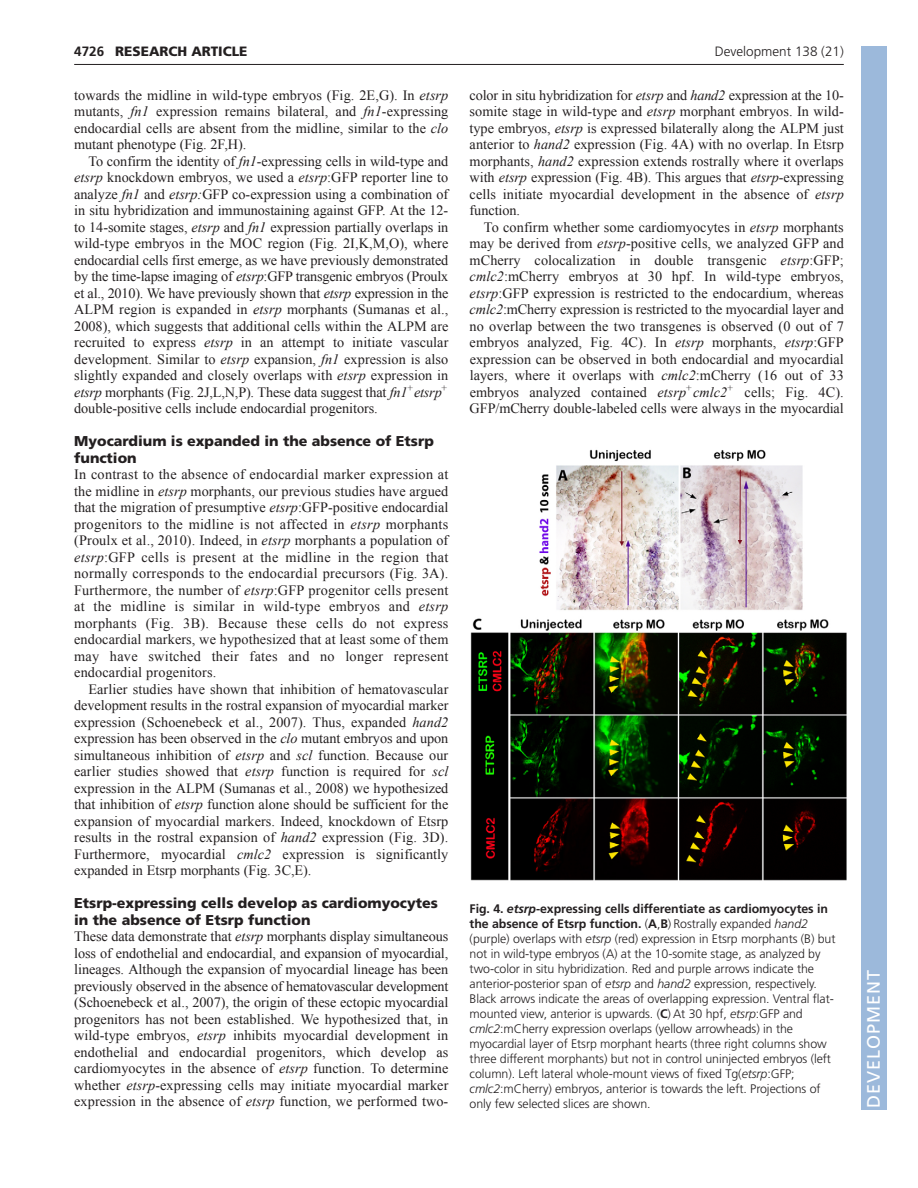
<style>
.page{position:relative;width:918px;height:1188px;background:#fff}
.page>*{position:absolute;margin:0;border:0;box-sizing:border-box;transform-origin:0 0}
.t1{font:18px "Frutiger LT Std";letter-spacing:.055em;color:#fff}
.t2{font:14.25px/16.5px "Times New Roman";letter-spacing:.005em;color:#231f20;text-align:justify}
.t3{font:900 14.25px/16.5px "Frutiger LT Std";color:#231f20}
.t4{font:300 13.5px "Frutiger LT Std";color:#231f20}
.t5{font:900 13.5px "Frutiger LT Std";color:#231f20}
.t6{font:700 13.5px "Frutiger LT Std";color:#231f20}
.t7{font:300 12.3px/15px "Frutiger LT Std";letter-spacing:-.005em;color:#231f20}
.s1{font-style:italic}
.s2{font-weight:700}
.s3{font-weight:700;font-style:italic}
</style>
<div class="page">
<hr style="left:74px;top:64px;width:770px;height:1px;background:#231f20">
<img style="left:470px;top:449px;width:377px;height:432px">
<div style="left:861px;top:46px;width:25px;height:1064px;background:#9cb9db"></div>
<p class="t5" style="left:115px;top:46px;width:134px">RESEARCH ARTICLE</p>
<p class="t4" style="left:715px;top:46px;width:131px">Development 138 (21)</p>
<p class="t6" style="left:74px;top:46px;width:32px">4726</p>
<p class="t2" style="left:74px;top:87px;width:376px">towards the midline in wild-type embryos (Fig. 2E,G). In <span class="s1">etsrp </span>mutants, <span class="s1">fn1</span> expression remains bilateral, and <span class="s1">fn1</span>-expressing endocardial cells are absent from the midline, similar to the <span class="s1">clo </span>mutant phenotype (Fig. 2F,H).</p>
<p class="t2" style="left:74px;top:153px;width:376px;text-indent:14px">To confirm the identity of <span class="s1">fn1</span>-expressing cells in wild-type and <span class="s1">etsrp</span> knockdown embryos, we used a <span class="s1">etsrp</span>:GFP reporter line to analyze <span class="s1">fn1</span> and <span class="s1">etsrp:</span>GFP co-expression using a combination of in situ hybridization and immunostaining against GFP. At the 12- to 14-somite stages, <span class="s1">etsrp</span> and <span class="s1">fn1</span> expression partially overlaps in wild-type embryos in the MOC region (Fig. 2I,K,M,O), where endocardial cells first emerge, as we have previously demonstrated by the time-lapse imaging of <span class="s1">etsrp</span>:GFP transgenic embryos (Proulx et al., 2010). We have previously shown that <span class="s1">etsrp</span> expression in the ALPM region is expanded in <span class="s1">etsrp</span> morphants (Sumanas et al., 2008), which suggests that additional cells within the ALPM are recruited to express <span class="s1">etsrp</span> in an attempt to initiate vascular development. Similar to <span class="s1">etsrp</span> expansion, <span class="s1">fn1</span> expression is also slightly expanded and closely overlaps with <span class="s1">etsrp</span> expression in <span class="s1">etsrp</span> morphants (Fig. 2J,L,N,P). These data suggest that <span class="s1">fn1</span><sup>+</sup><span class="s1">etsrp</span><sup>+ </sup>double-positive cells include endocardial progenitors.</p>
<p class="t3" style="left:74px;top:434px;width:361px">Myocardium is expanded in the absence of Etsrp function</p>
<p class="t2" style="left:74px;top:466px;width:376px">In contrast to the absence of endocardial marker expression at the midline in <span class="s1">etsrp</span> morphants, our previous studies have argued that the migration of presumptive <span class="s1">etsrp</span>:GFP-positive endocardial progenitors to the midline is not affected in <span class="s1">etsrp</span> morphants (Proulx et al., 2010). Indeed, in <span class="s1">etsrp</span> morphants a population of <span class="s1">etsrp</span>:GFP cells is present at the midline in the region that normally corresponds to the endocardial precursors (Fig. 3A).<br>Furthermore, the number of <span class="s1">etsrp</span>:GFP progenitor cells present at the midline is similar in wild-type embryos and <span class="s1">etsrp </span>morphants (Fig. 3B). Because these cells do not express endocardial markers, we hypothesized that at least some of them may have switched their fates and no longer represent endocardial progenitors.</p>
<p class="t2" style="left:74px;top:681px;width:376px;text-indent:14px">Earlier studies have shown that inhibition of hematovascular development results in the rostral expansion of myocardial marker expression (Schoenebeck et al., 2007). Thus, expanded <span class="s1">hand2 </span>expression has been observed in the <span class="s1">clo</span> mutant embryos and upon simultaneous inhibition of <span class="s1">etsrp</span> and <span class="s1">scl</span> function. Because our earlier studies showed that <span class="s1">etsrp</span> function is required for <span class="s1">scl </span>expression in the ALPM (Sumanas et al., 2008) we hypothesized that inhibition of <span class="s1">etsrp</span> function alone should be sufficient for the expansion of myocardial markers. Indeed, knockdown of Etsrp results in the rostral expansion of <span class="s1">hand2</span> expression (Fig. 3D).<br>Furthermore, myocardial <span class="s1">cmlc2</span> expression is significantly expanded in Etsrp morphants (Fig. 3C,E).</p>
<p class="t3" style="left:74px;top:896px;width:365px">Etsrp-expressing cells develop as cardiomyocytes in the absence of Etsrp function</p>
<p class="t2" style="left:74px;top:928px;width:376px">These data demonstrate that <span class="s1">etsrp</span> morphants display simultaneous loss of endothelial and endocardial, and expansion of myocardial, lineages. Although the expansion of myocardial lineage has been previously observed in the absence of hematovascular development (Schoenebeck et al., 2007), the origin of these ectopic myocardial progenitors has not been established. We hypothesized that, in wild-type embryos, <span class="s1">etsrp</span> inhibits myocardial development in endothelial and endocardial progenitors, which develop as cardiomyocytes in the absence of <span class="s1">etsrp</span> function. To determine whether <span class="s1">etsrp</span>-expressing cells may initiate myocardial marker expression in the absence of <span class="s1">etsrp</span> function, we performed two-</p>
<p class="t2" style="left:470px;top:87px;width:376px">color in situ hybridization for <span class="s1">etsrp</span> and <span class="s1">hand2</span> expression at the 10- somite stage in wild-type and <span class="s1">etsrp</span> morphant embryos. In wild&shy;type embryos, <span class="s1">etsrp</span> is expressed bilaterally along the ALPM just anterior to <span class="s1">hand2</span> expression (Fig. 4A) with no overlap. In Etsrp morphants, <span class="s1">hand2</span> expression extends rostrally where it overlaps with <span class="s1">etsrp</span> expression (Fig. 4B). This argues that <span class="s1">etsrp</span>-expressing cells initiate myocardial development in the absence of <span class="s1">etsrp </span>function.</p>
<p class="t2" style="left:470px;top:219px;width:376px;text-indent:14px">To confirm whether some cardiomyocytes in <span class="s1">etsrp</span> morphants may be derived from <span class="s1">etsrp</span>-positive cells, we analyzed GFP and mCherry colocalization in double transgenic <span class="s1">etsrp</span>:GFP; <span class="s1">cmlc2</span>:mCherry embryos at 30 hpf. In wild-type embryos, <span class="s1">etsrp</span>:GFP expression is restricted to the endocardium, whereas <span class="s1">cmlc2</span>:mCherry expression is restricted to the myocardial layer and no overlap between the two transgenes is observed (0 out of 7 embryos analyzed, Fig. 4C). In <span class="s1">etsrp</span> morphants, <span class="s1">etsrp</span>:GFP expression can be observed in both endocardial and myocardial layers, where it overlaps with <span class="s1">cmlc2</span>:mCherry (16 out of 33 embryos analyzed contained <span class="s1">etsrp</span><sup>+</sup><span class="s1">cmlc2</span><sup>+</sup> cells; Fig. 4C).<br>GFP/mCherry double-labeled cells were always in the myocardial</p>
<p class="t7" style="left:470px;top:902px;width:367px"><span class="s2">Fig. 4.</span> <span class="s3">etsrp</span><span class="s2">-expressing cells differentiate as cardiomyocytes in the absence of Etsrp function.</span> (<span class="s2">A</span>,<span class="s2">B</span>) Rostrally expanded <span class="s1">hand2 </span>(purple) overlaps with <span class="s1">etsrp</span> (red) expression in Etsrp morphants (B) but not in wild-type embryos (A) at the 10-somite stage, as analyzed by two-color in situ hybridization. Red and purple arrows indicate the anterior-posterior span of <span class="s1">etsrp</span> and <span class="s1">hand2</span> expression, respectively.<br>Black arrows indicate the areas of overlapping expression. Ventral flat&shy;mounted view, anterior is upwards. (<span class="s2">C</span>) At 30 hpf, <span class="s1">etsrp</span>:GFP and <span class="s1">cmlc2</span>:mCherry expression overlaps (yellow arrowheads) in the myocardial layer of Etsrp morphant hearts (three right columns show three different morphants) but not in control uninjected embryos (left column). Left lateral whole-mount views of fixed Tg(<span class="s1">etsrp</span>:GFP; <span class="s1">cmlc2</span>:mCherry) embryos, anterior is towards the left. Projections of only few selected slices are shown.</p>
<p class="t1" style="left:863px;top:1108px;width:140px;rotate:-90deg">DEVELOPMENT</p>
</div>
